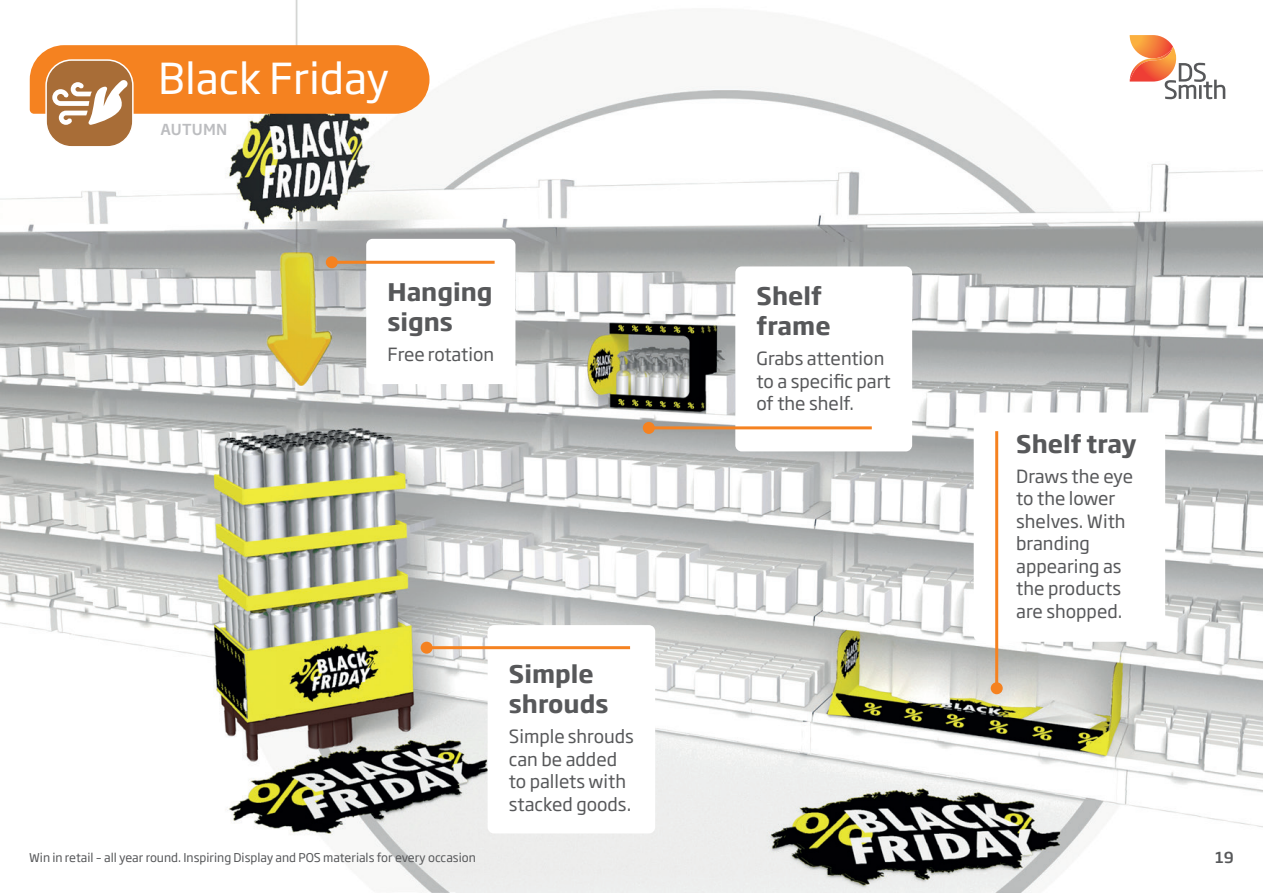
<style>
.page{position:relative;width:1263px;height:893px;background:#fff}
.page>*{position:absolute;margin:0;border:0;box-sizing:border-box;transform-origin:0 0}
.t1{font:42.15px "Soho Gothic Pro";color:#fff}
.t2{font:700 24px/30px "Soho Gothic Pro";color:#57585a}
.t3{font:18px/22.5px "Soho Gothic Pro";color:#57585a}
.t4{font:500 15px "Soho Gothic Pro";letter-spacing:.015em;color:#bcbdc0}
.t5{font:500 15px "Soho Gothic Pro";color:#57585a}
.t6{font:12px "Soho Gothic Pro";color:#57585a}
</style>
<div class="page">
<img style="left:0;top:0;width:1263px;height:893px">
<div style="left:366px;top:239px;width:149px;height:145px;background:#fff;border-radius:6px"></div>
<hr style="left:332px;top:261px;width:163px;height:3px;background:#f58220">
<div style="left:326px;top:256px;width:12px;height:12px;background:#f58220;border-radius:50%"></div>
<div style="left:488px;top:625px;width:167px;height:208px;background:#fff;border-radius:6px"></div>
<hr style="left:427px;top:646px;width:203px;height:3px;background:#f58220">
<div style="left:421px;top:642px;width:12px;height:12px;background:#f58220;border-radius:50%"></div>
<div style="left:735px;top:266px;width:177px;height:185px;background:#fff;border-radius:6px"></div>
<hr style="left:649px;top:426px;width:223px;height:3px;background:#f58220">
<div style="left:643px;top:422px;width:12px;height:12px;background:#f58220;border-radius:50%"></div>
<div style="left:974px;top:412px;width:191px;height:230px;background:#fff;border-radius:6px"></div>
<hr style="left:995px;top:431px;width:3px;height:257px;background:#f58220">
<div style="left:991px;top:682px;width:12px;height:12px;background:#f58220;border-radius:50%"></div>
<div style="left:46px;top:60px;width:87px;height:87px;background:#a86d37;border-radius:26px"></div>
<div style="left:45px;top:59px;width:89px;height:89px;border:2px solid #fff;border-radius:26px"></div>
<svg style="left:30px;top:45px;width:399px;height:80px"></svg>
<svg style="left:1130px;top:35px;width:95px;height:64px"></svg>
<h1 class="t1" style="left:158px;top:46px;width:233px">Black Friday</h1>
<p class="t4" style="left:160px;top:118px;width:68px">AUTUMN</p>
<h2 class="t2" style="left:387px;top:276px;width:107px">Hanging signs</h2>
<p class="t3" style="left:387px;top:342px;width:108px">Free rotation</p>
<h2 class="t2" style="left:509px;top:658px;width:101px">Simple shrouds</h2>
<p class="t3" style="left:509px;top:724px;width:127px">Simple shrouds can be added to pallets with stacked goods.</p>
<h2 class="t2" style="left:756px;top:280px;width:76px">Shelf frame</h2>
<p class="t3" style="left:756px;top:346px;width:136px">Grabs attention to a specific part of the shelf.</p>
<h2 class="t2" style="left:1016px;top:427px;width:122px">Shelf tray</h2>
<p class="t3" style="left:1016px;top:464px;width:118px">Draws the eye to the lower shelves. With branding appearing as the products are shopped.</p>
<p class="t6" style="left:29px;top:848px;width:448px">Win in retail – all year round. Inspiring Display and POS materials for every occasion</p>
<p class="t5" style="left:1215px;top:846px;width:20px">19</p>
</div>
